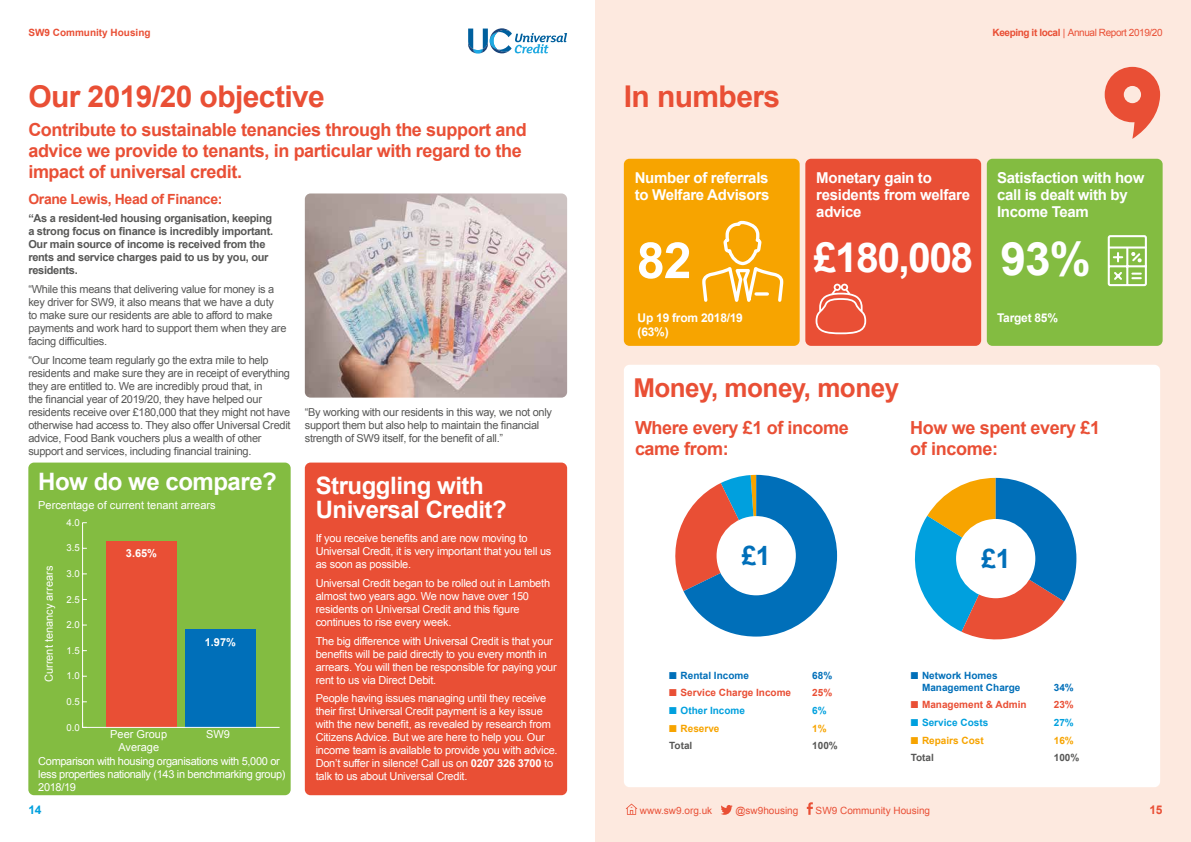
<style>
.page{position:relative;width:1191px;height:842px;background:#fff}
.page>*{position:absolute;margin:0;border:0;box-sizing:border-box;transform-origin:0 0}
.t1{font:700 50px "Arial";color:#fff}
.t2{font:700 41px "Arial";letter-spacing:-.04em;color:#fff}
.t3{font:700 30px "Arial";letter-spacing:-.02em;color:#e94f35}
.t4{font:700 26.6px "Arial";color:#006fb9}
.t5{font:700 26px "Arial";letter-spacing:-.02em;color:#e94f35}
.t6{font:700 24px/24px "Arial";letter-spacing:-.02em;color:#fff}
.t7{font:700 18px/21px "Arial";letter-spacing:-.02em;color:#e94f35}
.t8{font:700 15px/17px "Arial";letter-spacing:-.02em;color:#fff}
.t9{font:700 14px "Arial";letter-spacing:-.025em;color:#e94f35}
.t10{font:700 12px/14px "Arial";letter-spacing:-.02em;color:#fff}
.t11{font:700 12px "Arial";color:#e94f35}
.t12{font:700 12px "Arial";color:#00a0de}
.t13{font:11px/13px "Arial";letter-spacing:-.02em;color:#fff}
.t14{font:11px/13px "Arial";letter-spacing:-.025em;color:#575756}
.t15{font:700 11px/13px "Arial";letter-spacing:-.025em;color:#575756}
.t16{font:11px/13px "Arial";color:#fff;text-align:center}
.t17{font:700 11px "Arial";color:#fff}
.t18{font:700 10px "Arial";color:#e94f35}
.t19{font:700 10px/12px "Arial";color:#006fb9}
.t20{font:10px "Arial";color:#e94f35}
.t21{font:10px "Arial";letter-spacing:-.04em;color:#e94f35}
.t22{font:700 10px "Arial";color:#00a0de}
.t23{font:700 10px "Arial";color:#f7a400}
.t24{font:700 10px "Arial";color:#575756}
.t25{font:9.6px "Arial";color:#fff}
.s1{font-weight:700}
.s2{font-size:46px}
</style>
<div class="page">
<div style="left:595px;top:0;width:596px;height:842px;background:#fde9df"></div>
<svg style="left:626px;top:804px;width:11px;height:11px"></svg>
<svg style="left:721px;top:805px;width:11px;height:10px"></svg>
<svg style="left:807px;top:802px;width:6px;height:13px"></svg>
<div style="left:28px;top:463px;width:263px;height:332px;background:#83bc41;border-radius:6px"></div>
<div style="left:305px;top:463px;width:262px;height:332px;background:#e94f35;border-radius:6px"></div>
<div style="left:624px;top:159px;width:175px;height:187px;background:#f7a400;border-radius:6px"></div>
<div style="left:624px;top:365px;width:536px;height:422px;background:#fff;border-radius:6px"></div>
<div style="left:805px;top:159px;width:176px;height:187px;background:#e94f35;border-radius:6px"></div>
<div style="left:986px;top:159px;width:176px;height:187px;background:#83bc41;border-radius:6px"></div>
<svg style="left:1104px;top:67px;width:56px;height:72px"></svg>
<img style="left:305px;top:193px;width:262px;height:205px">
<svg style="left:1107px;top:235px;width:40px;height:52px"></svg>
<hr style="left:1109px;top:246px;width:36px;height:3px;background:#fff">
<svg style="left:702px;top:221px;width:82px;height:81px"></svg>
<div style="left:185px;top:629px;width:71px;height:98px;background:#006fb9"></div>
<div style="left:106px;top:541px;width:71px;height:186px;background:#e94f35"></div>
<hr style="left:83px;top:727px;width:196px;height:1px;background:#fff">
<hr style="left:82px;top:523px;width:1px;height:204px;background:#fff">
<svg style="left:468px;top:28px;width:99px;height:26px"></svg>
<svg style="left:914px;top:478px;width:162px;height:162px"></svg>
<div style="left:956px;top:519px;width:79px;height:79px;background:#fff;border-radius:50%"></div>
<svg style="left:675px;top:475px;width:162px;height:161px"></svg>
<div style="left:716px;top:516px;width:80px;height:79px;background:#fff;border-radius:50%"></div>
<svg style="left:815px;top:284px;width:51px;height:50px"></svg>
<p class="t18" style="left:28px;top:26px;width:124px">SW9 Community Housing</p>
<h3 class="t3" style="left:28px;top:77px;width:298px">Our 2019/20 objective</h3>
<h3 class="t7" style="left:28px;top:119px;width:500px">Contribute to sustainable tenancies through the support and advice we provide to tenants, in particular with regard to the impact of universal credit.</h3>
<p class="t9" style="left:28px;top:190px;width:196px">Orane Lewis, Head of Finance:</p>
<p class="t15" style="left:28px;top:212px;width:246px">“As a resident-led housing organisation, keeping a strong focus on finance is incredibly important.<br>Our main source of income is received from the rents and service charges paid to us by you, our residents.</p>
<p class="t14" style="left:28px;top:283px;width:260px">“While this means that delivering value for money is a key driver for SW9, it also means that we have a duty<br>to make sure our residents are able to afford to make payments and work hard to support them when they are facing difficulties.</p>
<p class="t14" style="left:28px;top:353px;width:264px">“Our Income team regularly go the extra mile to help residents and make sure they are in receipt of everything they are entitled to. We are incredibly proud that, in<br>the financial year of 2019/20, they have helped our residents receive over £180,000 that they might not have otherwise had access to. They also offer Universal Credit advice, Food Bank vouchers plus a wealth of other support and services, including financial training.</p>
<h3 class="t6" style="left:38px;top:470px;width:240px">How do we compare?</h3>
<p class="t16" style="left:38px;top:498px;width:179px">Percentage of current tenant arrears</p>
<p class="t16" style="left:42px;top:682px;width:118px;rotate:-90deg">Current tenancy arrears</p>
<p class="t25" style="left:66px;top:516px;width:15px">4.0</p>
<p class="t25" style="left:66px;top:542px;width:15px">3.5</p>
<p class="t25" style="left:66px;top:567px;width:15px">3.0</p>
<p class="t25" style="left:66px;top:593px;width:15px">2.5</p>
<p class="t25" style="left:66px;top:618px;width:15px">2.0</p>
<p class="t25" style="left:66px;top:644px;width:15px">1.5</p>
<p class="t25" style="left:66px;top:670px;width:15px">1.0</p>
<p class="t25" style="left:66px;top:695px;width:15px">0.5</p>
<p class="t25" style="left:66px;top:721px;width:15px">0.0</p>
<p class="t17" style="left:126px;top:546px;width:33px">3.65%</p>
<p class="t17" style="left:205px;top:635px;width:33px">1.97%</p>
<p class="t16" style="left:110px;top:728px;width:58px">Peer Group<br>Average</p>
<p class="t13" style="left:206px;top:728px;width:25px">SW9</p>
<p class="t13" style="left:38px;top:754px;width:249px">Comparison with housing organisations with 5,000 or less properties nationally (143 in benchmarking group)<br>2018/19</p>
<p class="t12" style="left:28px;top:802px;width:15px">14</p>
<p class="t14" style="left:305px;top:406px;width:249px">“By working with our residents in this way, we not only support them but also help to maintain the financial strength of SW9 itself, for the benefit of all.”</p>
<h3 class="t6" style="left:316px;top:474px;width:193px">Struggling with<br>Universal Credit?</h3>
<p class="t13" style="left:316px;top:532px;width:237px">If you receive benefits and are now moving to<br>Universal Credit, it is very important that you tell us as soon as possible.</p>
<p class="t13" style="left:316px;top:577px;width:236px">Universal Credit began to be rolled out in Lambeth almost two years ago. We now have over 150 residents on Universal Credit and this figure continues to rise every week.</p>
<p class="t13" style="left:316px;top:634px;width:243px">The big difference with Universal Credit is that your benefits will be paid directly to you every month in arrears. You will then be responsible for paying your rent to us via Direct Debit.</p>
<p class="t13" style="left:316px;top:692px;width:243px">People having issues managing until they receive their first Universal Credit payment is a key issue with the new benefit, as revealed by research from Citizens Advice. But we are here to help you. Our income team is available to provide you with advice.<br>Don’t suffer in silence! Call us on <span class="s1">0207 326 3700</span> to talk to us about Universal Credit.</p>
<h3 class="t3" style="left:624px;top:77px;width:158px">In numbers</h3>
<p class="t21" style="left:992px;top:26px;width:171px"><span class="s1">Keeping it local</span> | Annual Report 2019/20</p>
<h3 class="t8" style="left:634px;top:170px;width:136px">Number of referrals to Welfare Advisors</h3>
<h3 class="t8" style="left:816px;top:170px;width:155px">Monetary gain to residents from welfare advice</h3>
<h3 class="t8" style="left:997px;top:170px;width:149px">Satisfaction with how call is dealt with by<br>Income Team</h3>
<h1 class="t1" style="left:637px;top:228px;width:56px">82</h1>
<h2 class="t2" style="left:814px;top:230px;width:278px">£180,008 <span class="s2">93%</span></h2>
<p class="t10" style="left:637px;top:311px;width:107px">Up 19 from 2018/19 (63%)</p>
<p class="t10" style="left:997px;top:311px;width:62px">Target 85%</p>
<h3 class="t5" style="left:633px;top:370px;width:267px">Money, money, money</h3>
<h3 class="t7" style="left:635px;top:418px;width:215px">Where every £1 of income came from:</h3>
<h3 class="t7" style="left:910px;top:418px;width:191px">How we spent every £1 of income:</h3>
<h3 class="t4" style="left:741px;top:538px;width:31px">£1</h3>
<h3 class="t4" style="left:981px;top:541px;width:31px">£1</h3>
<p class="t19" style="left:669px;top:669px;width:81px">■ Rental Income</p>
<p class="t19" style="left:812px;top:669px;width:22px">68%</p>
<p class="t18" style="left:669px;top:686px;width:123px">■ Service Charge Income</p>
<p class="t18" style="left:812px;top:686px;width:22px">25%</p>
<p class="t22" style="left:669px;top:704px;width:77px">■ Other Income</p>
<p class="t22" style="left:812px;top:704px;width:16px">6%</p>
<p class="t23" style="left:669px;top:721px;width:52px">■ Reserve</p>
<p class="t23" style="left:812px;top:721px;width:16px">1%</p>
<p class="t24" style="left:669px;top:739px;width:25px">Total</p>
<p class="t24" style="left:812px;top:739px;width:27px">100%</p>
<p class="t19" style="left:922px;top:669px;width:100px;text-indent:-11px">■ Network Homes<br>Management Charge</p>
<p class="t19" style="left:1053px;top:681px;width:22px">34%</p>
<p class="t18" style="left:910px;top:698px;width:117px">■ Management &amp; Admin</p>
<p class="t18" style="left:1053px;top:698px;width:22px">23%</p>
<p class="t22" style="left:910px;top:716px;width:79px">■ Service Costs</p>
<p class="t22" style="left:1053px;top:716px;width:22px">27%</p>
<p class="t23" style="left:910px;top:733px;width:75px">■ Repairs Cost</p>
<p class="t23" style="left:1053px;top:733px;width:22px">16%</p>
<p class="t24" style="left:910px;top:751px;width:25px">Total</p>
<p class="t24" style="left:1053px;top:751px;width:27px">100%</p>
<p class="t20" style="left:640px;top:804px;width:74px">www.sw9.org.uk</p>
<p class="t20" style="left:735px;top:804px;width:64px">@sw9housing</p>
<p class="t20" style="left:815px;top:804px;width:116px">SW9 Community Housing</p>
<p class="t11" style="left:1149px;top:802px;width:15px">15</p>
</div>
